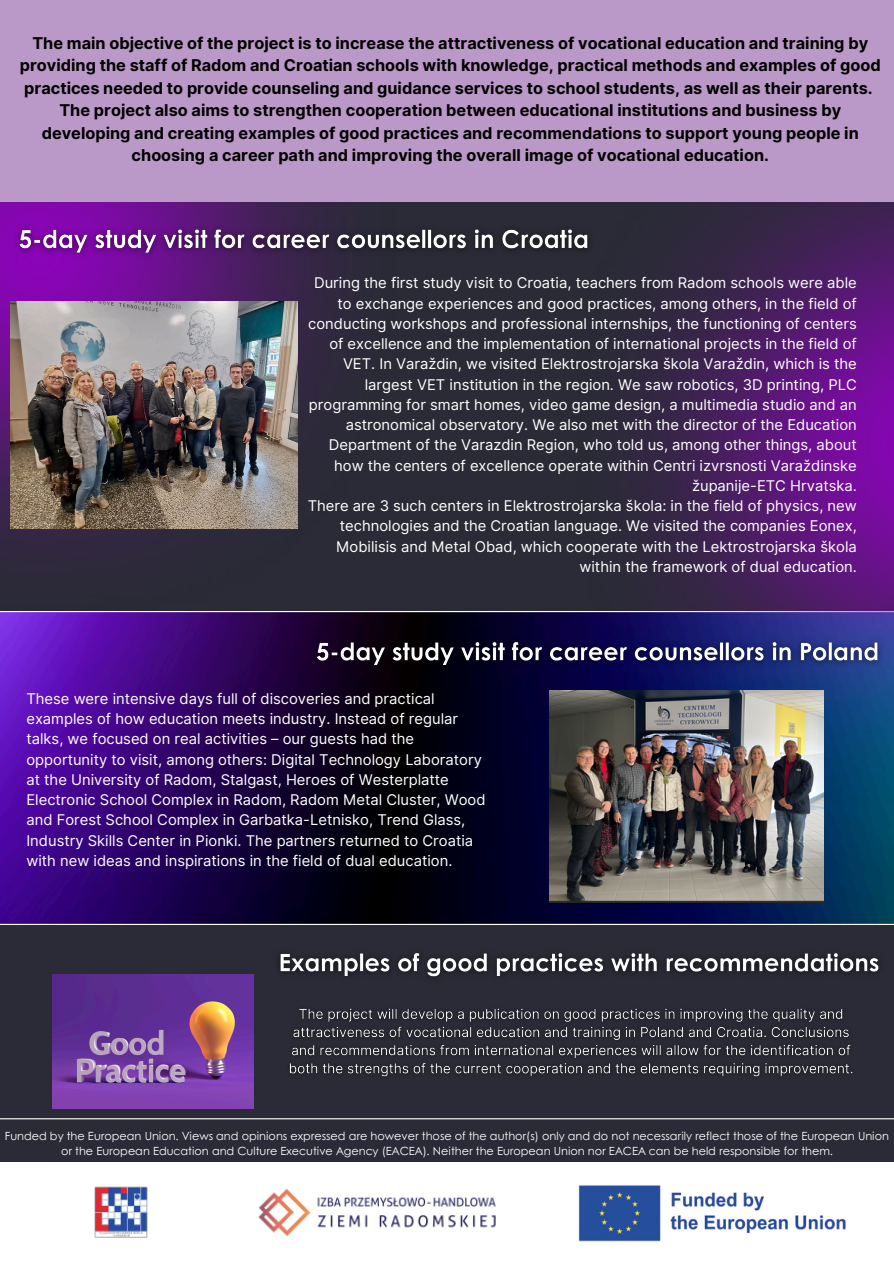
<style>
.page{position:relative;width:894px;height:1264px;background:#fff}
.page>*{position:absolute;margin:0;border:0;box-sizing:border-box;transform-origin:0 0}
.t1{font:700 16.2px/22.5px "Inter";color:#000;text-align:center}
.t2{font:14.7px/20.2px "Inter";color:#fff;text-align:right}
.t3{font:11.25px/15px "Century Gothic";color:#fff;text-align:center}
</style>
<div class="page">
<div style="left:0;top:0;width:893px;height:1263px;background:#2b2b37"></div>
<svg style="left:0;top:611px;width:893px;height:314px;background:#20084f"></svg>
<img style="left:0;top:202px;width:324px;height:340px">
<img style="left:577px;top:202px;width:316px;height:600px">
<hr style="left:0;top:201px;width:893px;height:1px;background:#fff">
<div style="left:0;top:1162px;width:893px;height:101px;background:#fff"></div>
<img style="left:11px;top:302px;width:286px;height:227px">
<img style="left:94px;top:1186px;width:54px;height:52px">
<img style="left:258px;top:1188px;width:238px;height:48px">
<img style="left:549px;top:690px;width:274px;height:212px">
<div style="left:0;top:0;width:893px;height:201px;background:#ba98c7"></div>
<img style="left:52px;top:974px;width:201px;height:134px">
<img style="left:578px;top:1185px;width:268px;height:56px">
<img style="left:289px;top:1008px;width:564px;height:69px">
<img style="left:8px;top:218px;width:591px;height:48px">
<img style="left:305px;top:630px;width:585px;height:49px">
<img style="left:279px;top:953px;width:600px;height:24px">
<hr style="left:0;top:1118px;width:893px;height:1px;background:#fff">
<h2 class="t1" style="left:20px;top:32px;width:862px">The main objective of the project is to increase the attractiveness of vocational education and training by providing the staff of Radom and Croatian schools with knowledge, practical methods and examples of good practices needed to provide counseling and guidance services to school students, as well as their parents.<br>The project also aims to strengthen cooperation between educational institutions and business by developing and creating examples of good practices and recommendations to support young people in choosing a career path and improving the overall image of vocational education.</h2>
<p class="t2" style="left:308px;top:273px;width:550px">During the first study visit to Croatia, teachers from Radom schools were able to exchange experiences and good practices, among others, in the field of conducting workshops and professional internships, the functioning of centers of excellence and the implementation of international projects in the field of VET. In Varaždin, we visited Elektrostrojarska škola Varaždin, which is the largest VET institution in the region. We saw robotics, 3D printing, PLC programming for smart homes, video game design, a multimedia studio and an astronomical observatory. We also met with the director of the Education Department of the Varazdin Region, who told us, among other things, about how the centers of excellence operate within Centri izvrsnosti Varaždinske županije-ETC Hrvatska.<br>There are 3 such centers in Elektrostrojarska škola: in the field of physics, new technologies and the Croatian language. We visited the companies Eonex, Mobilisis and Metal Obad, which cooperate with the Lektrostrojarska škola within the framework of dual education.</p>
<p class="t2" style="left:26px;top:688px;width:460px;text-align:left">These were intensive days full of discoveries and practical examples of how education meets industry. Instead of regular talks, we focused on real activities – our guests had the opportunity to visit, among others: Digital Technology Laboratory at the University of Radom, Stalgast, Heroes of Westerplatte Electronic School Complex in Radom, Radom Metal Cluster, Wood and Forest School Complex in Garbatka-Letnisko, Trend Glass, Industry Skills Center in Pionki. The partners returned to Croatia with new ideas and inspirations in the field of dual education.</p>
<p class="t3" style="left:5px;top:1127px;width:885px">Funded by the European Union. Views and opinions expressed are however those of the author(s) only and do not necessarily reflect those of the European Union or the European Education and Culture Executive Agency (EACEA). Neither the European Union nor EACEA can be held responsible for them.</p>
</div>
